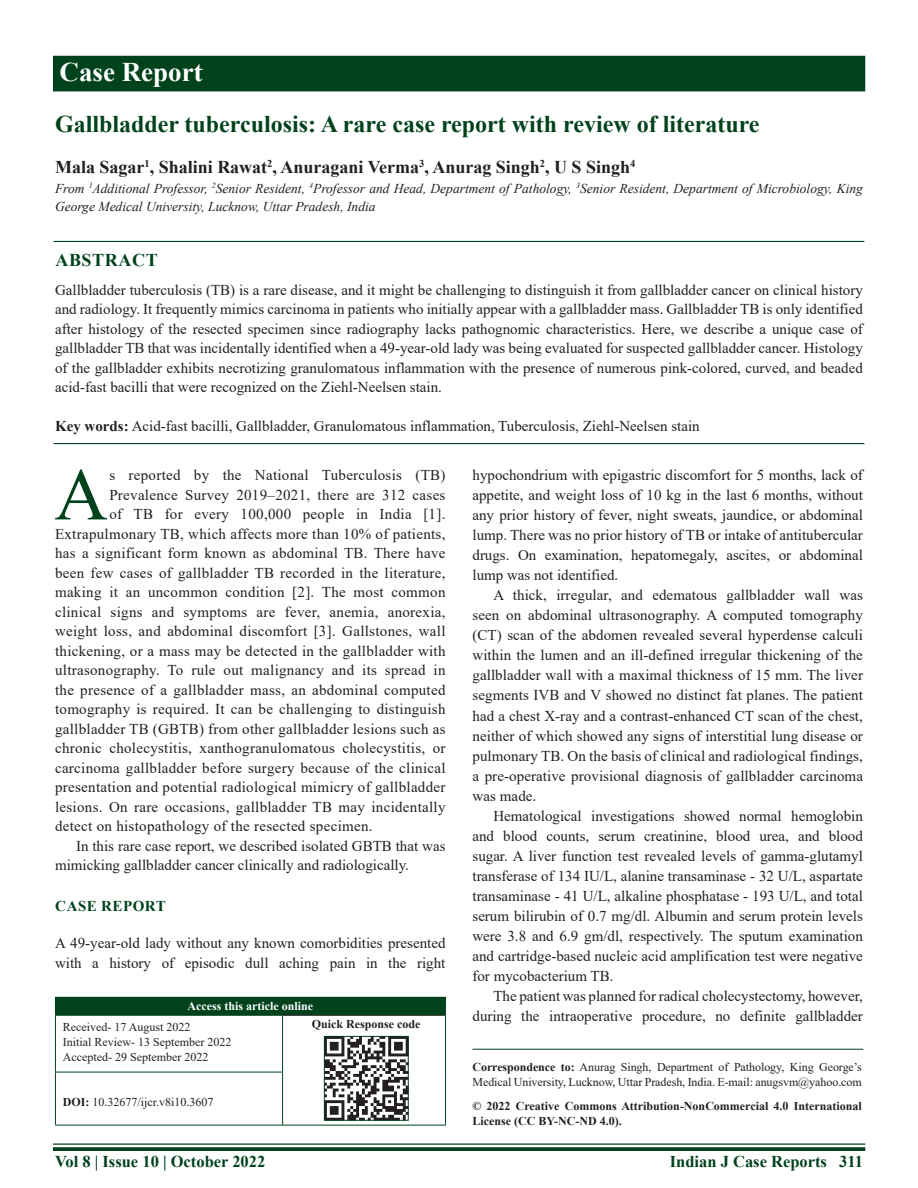
<style>
.page{position:relative;width:918px;height:1188px;background:#fff}
.page>*{position:absolute;margin:0;border:0;box-sizing:border-box;transform-origin:0 0}
.DROP_CAP_TX{font:73.95px "Times New Roman";color:#00421c}
.AH{font:700 27px "Times New Roman";color:#fff}
.AT{font:700 24px "Times New Roman";color:#00421c}
.AU{font:700 18px "Times New Roman";color:#231f20}
.ABSH{font:700 18px "Times New Roman";letter-spacing:.035em;color:#00421c}
.RF{font:700 16.5px "Times New Roman";color:#00421c}
.TX{font:15px/20px "Times New Roman";color:#231f20;text-align:justify}
.DROP_CAP_TX-2{font:15px "Times New Roman";letter-spacing:.02em;color:#231f20}
.ABS{font:15px/19.5px "Times New Roman";color:#231f20;text-align:justify}
.TXFL{font:15px/20px "Times New Roman";color:#231f20}
.KWD{font:15px "Times New Roman";color:#231f20}
.t1{font:700 15px "Times New Roman";letter-spacing:.035em;color:#00421c}
.AFF{font:italic 13.5px/18px "Times New Roman";color:#231f20}
.ADD{font:12px/15px "Times New Roman";letter-spacing:-.005em;color:#231f20}
.CR{font:700 12px/15px "Times New Roman";color:#231f20}
.HIS{font:12px/15px "Times New Roman";color:#231f20}
.DOI{font:12px "Times New Roman";color:#231f20}
.AAO{font:700 12px "Times New Roman";color:#fff}
.QR{font:700 12px "Times New Roman";color:#231f20}
.s1{font-weight:700}
</style>
<div class="page">
<hr style="left:53px;top:1143px;width:812px;height:2px;background:#00421c">
<svg style="left:53px;top:1147px;width:812px;height:4px;background:#0f4d29"></svg>
<div style="left:53px;top:56px;width:812px;height:35px;background:#00421c"></div>
<hr style="left:54px;top:241px;width:810px;height:1px;background:#00421c">
<hr style="left:54px;top:443px;width:810px;height:1px;background:#00421c">
<div style="left:55px;top:997px;width:391px;height:18px;background:#00421c"></div>
<hr style="left:283px;top:1015px;width:162px;height:1px;background:#231f20">
<hr style="left:55px;top:1016px;width:1px;height:56px;background:#00421c">
<hr style="left:55px;top:1015px;width:228px;height:1px;background:#00421c">
<hr style="left:282px;top:1016px;width:1px;height:56px;background:#00421c">
<hr style="left:445px;top:1015px;width:1px;height:57px;background:#00421c">
<hr style="left:445px;top:1072px;width:1px;height:53px;background:#00421c">
<hr style="left:55px;top:1072px;width:1px;height:53px;background:#00421c">
<hr style="left:55px;top:1072px;width:228px;height:1px;background:#00421c">
<hr style="left:55px;top:1125px;width:228px;height:1px;background:#00421c">
<hr style="left:282px;top:1072px;width:1px;height:53px;background:#00421c">
<hr style="left:283px;top:1125px;width:163px;height:1px;background:#00421c">
<img style="left:326px;top:1038px;width:80px;height:80px">
<div style="left:324px;top:1036px;width:84px;height:84px;border:1px solid #00421c"></div>
<hr style="left:472px;top:1049px;width:391px;height:1px;background:#00421c">
<p class="AH" style="left:60px;top:52px;width:145px">Case Report</p>
<p class="AT" style="left:55px;top:106px;width:706px">Gallbladder tuberculosis: A rare case report with review of literature</p>
<p class="AU" style="left:55px;top:154px;width:582px">Mala Sagar<sup>1</sup>, Shalini Rawat<sup>2</sup>, Anuragani Verma<sup>3</sup>, Anurag Singh<sup>2</sup>, U S Singh<sup>4</sup></p>
<p class="AFF" style="left:55px;top:179px;width:809px">From <sup>1</sup>Additional Professor, <sup>2</sup>Senior Resident, <sup>4</sup>Professor and Head, Department of Pathology, <sup>3</sup>Senior Resident, Department of Microbiology, King<br>George Medical University, Lucknow, Uttar Pradesh, India</p>
<p class="ABSH" style="left:55px;top:247px;width:104px">ABSTRACT</p>
<p class="ABS" style="left:55px;top:279px;width:809px">Gallbladder tuberculosis (TB) is a rare disease, and it might be challenging to distinguish it from gallbladder cancer on clinical history and radiology. It frequently mimics carcinoma in patients who initially appear with a gallbladder mass. Gallbladder TB is only identified after histology of the resected specimen since radiography lacks pathognomic characteristics. Here, we describe a unique case of gallbladder TB that was incidentally identified when a 49-year-old lady was being evaluated for suspected gallbladder cancer. Histology of the gallbladder exhibits necrotizing granulomatous inflammation with the presence of numerous pink-colored, curved, and beaded acid-fast bacilli that were recognized on the Ziehl-Neelsen stain.</p>
<p class="KWD" style="left:55px;top:415px;width:646px"><span class="s1">Key words:</span> Acid-fast bacilli, Gallbladder, Granulomatous inflammation, Tuberculosis, Ziehl-Neelsen stain</p>
<p class="DROP_CAP_TX" style="left:54px;top:443px;width:55px">A</p>
<p class="DROP_CAP_TX-2" style="left:109px;top:465px;width:338px">s reported by the National Tuberculosis (TB)</p>
<p class="DROP_CAP_TX-2" style="left:109px;top:484px;width:338px">Prevalence Survey 2019–2021, there are 312 cases</p>
<p class="DROP_CAP_TX-2" style="left:109px;top:504px;width:338px">of TB for every 100,000 people in India [1].</p>
<p class="DROP_CAP_TX-2" style="left:55px;top:523px;width:392px">Extrapulmonary TB, which affects more than 10% of patients,</p>
<p class="DROP_CAP_TX-2" style="left:55px;top:543px;width:392px">has a significant form known as abdominal TB. There have</p>
<p class="DROP_CAP_TX-2" style="left:55px;top:562px;width:392px">been few cases of gallbladder TB recorded in the literature,</p>
<p class="DROP_CAP_TX-2" style="left:55px;top:582px;width:392px">making it an uncommon condition [2]. The most common</p>
<p class="DROP_CAP_TX-2" style="left:55px;top:601px;width:392px">clinical signs and symptoms are fever, anemia, anorexia,</p>
<p class="DROP_CAP_TX-2" style="left:55px;top:621px;width:392px">weight loss, and abdominal discomfort [3]. Gallstones, wall</p>
<p class="DROP_CAP_TX-2" style="left:55px;top:640px;width:392px">thickening, or a mass may be detected in the gallbladder with</p>
<p class="DROP_CAP_TX-2" style="left:55px;top:660px;width:392px">ultrasonography. To rule out malignancy and its spread in</p>
<p class="DROP_CAP_TX-2" style="left:55px;top:679px;width:392px">the presence of a gallbladder mass, an abdominal computed</p>
<p class="DROP_CAP_TX-2" style="left:55px;top:699px;width:392px">tomography is required. It can be challenging to distinguish</p>
<p class="DROP_CAP_TX-2" style="left:55px;top:718px;width:392px">gallbladder TB (GBTB) from other gallbladder lesions such as</p>
<p class="DROP_CAP_TX-2" style="left:55px;top:738px;width:392px">chronic cholecystitis, xanthogranulomatous cholecystitis, or</p>
<p class="DROP_CAP_TX-2" style="left:55px;top:757px;width:392px">carcinoma gallbladder before surgery because of the clinical</p>
<p class="DROP_CAP_TX-2" style="left:55px;top:777px;width:392px">presentation and potential radiological mimicry of gallbladder</p>
<p class="DROP_CAP_TX-2" style="left:55px;top:796px;width:392px">lesions. On rare occasions, gallbladder TB may incidentally</p>
<p class="DROP_CAP_TX-2" style="left:55px;top:816px;width:319px">detect on histopathology of the resected specimen.</p>
<p class="TX" style="left:55px;top:836px;width:392px;line-height:19.5px;text-indent:21px">In this rare case report, we described isolated GBTB that was mimicking gallbladder cancer clinically and radiologically.</p>
<h1 class="t1" style="left:55px;top:895px;width:112px">CASE REPORT</h1>
<p class="TXFL" style="left:55px;top:933px;width:392px;line-height:19.5px">A 49-year-old lady without any known comorbidities presented with a history of episodic dull aching pain in the right</p>
<p class="AAO" style="left:188px;top:998px;width:127px">Access this article online</p>
<p class="HIS" style="left:63px;top:1019px;width:170px">Received- 17 August 2022<br>Initial Review- 13 September 2022<br>Accepted- 29 September 2022</p>
<p class="QR" style="left:312px;top:1015px;width:110px">Quick Response code</p>
<p class="DOI" style="left:63px;top:1094px;width:152px"><span class="s1">DOI:</span> 10.32677/ijcr.v8i10.3607</p>
<p class="TXFL" style="left:472px;top:465px;width:392px;text-align:justify">hypochondrium with epigastric discomfort for 5 months, lack of appetite, and weight loss of 10 kg in the last 6 months, without any prior history of fever, night sweats, jaundice, or abdominal lump. There was no prior history of TB or intake of antitubercular drugs. On examination, hepatomegaly, ascites, or abdominal lump was not identified.</p>
<p class="TX" style="left:472px;top:585px;width:392px;text-indent:21px">A thick, irregular, and edematous gallbladder wall was seen on abdominal ultrasonography. A computed tomography (CT) scan of the abdomen revealed several hyperdense calculi within the lumen and an ill-defined irregular thickening of the gallbladder wall with a maximal thickness of 15 mm. The liver segments IVB and V showed no distinct fat planes. The patient had a chest X-ray and a contrast-enhanced CT scan of the chest, neither of which showed any signs of interstitial lung disease or pulmonary TB. On the basis of clinical and radiological findings, a pre-operative provisional diagnosis of gallbladder carcinoma was made.</p>
<p class="TX" style="left:472px;top:805px;width:392px;text-indent:21px">Hematological investigations showed normal hemoglobin and blood counts, serum creatinine, blood urea, and blood sugar. A liver function test revealed levels of gamma-glutamyl transferase of 134 IU/L, alanine transaminase - 32 U/L, aspartate transaminase - 41 U/L, alkaline phosphatase - 193 U/L, and total serum bilirubin of 0.7 mg/dl. Albumin and serum protein levels were 3.8 and 6.9 gm/dl, respectively. The sputum examination and cartridge-based nucleic acid amplification test were negative for mycobacterium TB.</p>
<p class="TX" style="left:472px;top:985px;width:392px;text-align:right">The patient was planned for radical cholecystectomy, however, during the intraoperative procedure, no definite gallbladder</p>
<p class="ADD" style="left:472px;top:1059px;width:391px"><span class="s1">Correspondence to:</span> Anurag Singh, Department of Pathology, King George’s<br>Medical University, Lucknow, Uttar Pradesh, India. E-mail: anugsvm@yahoo.com</p>
<p class="CR" style="left:472px;top:1099px;width:391px">© 2022 Creative Commons Attribution-NonCommercial 4.0 International<br>License (CC BY-NC-ND 4.0).</p>
<p class="RF" style="left:55px;top:1150px;width:212px">Vol 8 | Issue 10 | October 2022</p>
<p class="RF" style="left:670px;top:1150px;width:195px">Indian J Case Reports 311</p>
</div>
